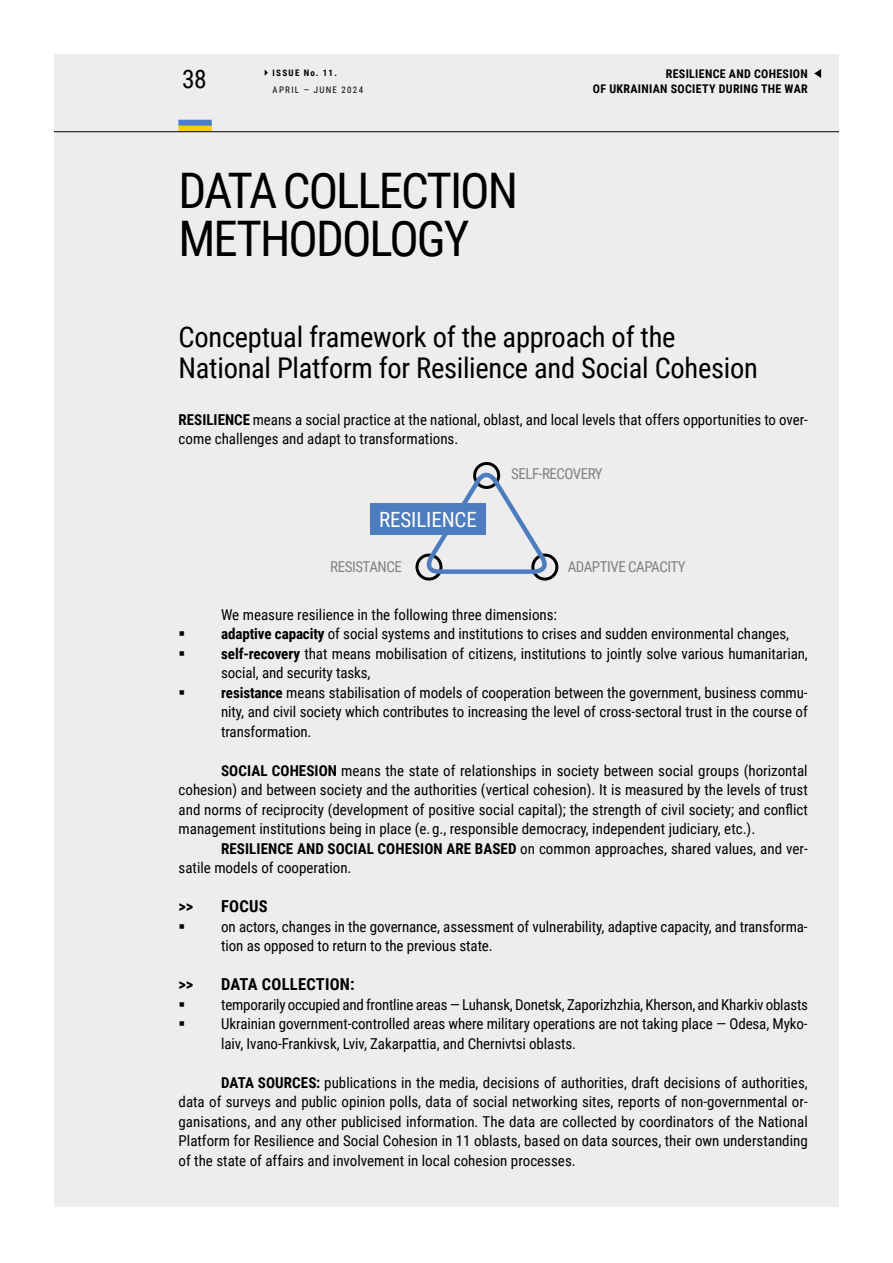
<style>
.page{position:relative;width:893px;height:1263px;background:#fff}
.page>*{position:absolute;margin:0;border:0;box-sizing:border-box;transform-origin:0 0}
.t1{font:49.05px/47.8px "Roboto Condensed";letter-spacing:-.04em;color:#000}
.t2{font:28.5px/31.5px "Roboto Condensed";letter-spacing:-.01em;color:#000}
.t3{font:25.5px "Roboto Condensed";color:#000}
.t4{font:21px "Roboto Condensed";letter-spacing:-.005em;color:#fff}
.t5{font:700 16.5px "Roboto Condensed";letter-spacing:.015em;color:#000}
.t6{font:15px/19.5px "Roboto Condensed";letter-spacing:-.005em;color:#000}
.t7{font:15px "Roboto Condensed";letter-spacing:-.03em;color:#808285}
.t8{font:700 12px/15px "Roboto Condensed";letter-spacing:.025em;color:#000;text-align:right}
.t9{font:9px "Roboto Condensed";letter-spacing:.145em;color:#000}
.t10{font:700 9px "Roboto Condensed";letter-spacing:.145em;color:#000}
.s1{font-weight:700}
</style>
<div class="page">
<div style="left:54px;top:54px;width:785px;height:1152px;background:#ededee"></div>
<svg style="left:265px;top:70px;width:3px;height:6px"></svg>
<svg style="left:814px;top:69px;width:7px;height:9px"></svg>
<div style="left:178px;top:126px;width:34px;height:6px;background:#ffcb05"></div>
<div style="left:178px;top:120px;width:34px;height:6px;background:#4d7dbf"></div>
<hr style="left:54px;top:131px;width:785px;height:1px;background:#000">
<div style="left:473px;top:462px;width:27px;height:27px;border:3px solid #000;border-radius:50%"></div>
<div style="left:415px;top:553px;width:27px;height:27px;border:3px solid #000;border-radius:50%"></div>
<div style="left:531px;top:553px;width:27px;height:27px;border:3px solid #000;border-radius:50%"></div>
<svg style="left:422px;top:467px;width:129px;height:109px"></svg>
<div style="left:370px;top:503px;width:116px;height:32px;background:#4d7dbf"></div>
<h3 class="t3" style="left:182px;top:61px;width:26px">38</h3>
<p class="t10" style="left:272px;top:66px;width:66px">ISSUE No. 11.</p>
<p class="t9" style="left:273px;top:83px;width:92px">APRIL — JUNE 2024</p>
<h1 class="t1" style="left:179px;top:165px;width:341px">DATA COLLECTION<br>METHODOLOGY</h1>
<p class="t8" style="left:593px;top:66px;width:216px">RESILIENCE AND COHESION<br>OF UKRAINIAN SOCIETY DURING THE WAR</p>
<h2 class="t2" style="left:179px;top:320px;width:581px">Conceptual framework of the approach of the<br>National Platform for Resilience and Social Cohesion</h2>
<p class="t6" style="left:179px;top:409px;width:631px"><span class="s1">RESILIENCE</span> means a social practice at the national, oblast, and local levels that offers opportunities to over&shy;come challenges and adapt to transformations.</p>
<h3 class="t4" style="left:379px;top:505px;width:99px">RESILIENCE</h3>
<p class="t7" style="left:330px;top:556px;width:73px">RESISTANCE</p>
<p class="t7" style="left:511px;top:463px;width:93px">SELF-RECOVERY</p>
<p class="t7" style="left:568px;top:556px;width:120px">ADAPTIVE CAPACITY</p>
<p class="t6" style="left:221px;top:604px;width:588px">We measure resilience in the following three dimensions:<br><span class="s1">adaptive capacity</span> of social systems and institutions to crises and sudden environmental changes, <span class="s1">self-recovery</span> that means mobilisation of citizens, institutions to jointly solve various humanitarian, social, and security tasks,<br><span class="s1">resistance</span> means stabilisation of models of cooperation between the government, business commu&shy;nity, and civil society which contributes to increasing the level of cross--sectoral trust in the course of transformation.</p>
<p class="t6" style="left:179px;top:760px;width:631px;text-align:justify;text-indent:43px"><span class="s1">SOCIAL COHESION</span> means the state of relationships in society between social groups (horizontal cohesion) and between society and the authorities (vertical cohesion). It is measured by the levels of trust and norms of reciprocity (development of positive social capital); the strength of civil society; and conflict management institutions being in place (e. g., responsible democracy, independent judiciary, etc.).</p>
<p class="t6" style="left:179px;top:838px;width:631px;text-indent:43px"><span class="s1">RESILIENCE AND SOCIAL COHESION ARE BASED</span> on common approaches, shared values, and ver&shy;satile models of cooperation.</p>
<p class="t5" style="left:179px;top:895px;width:16px">&gt;&gt;</p>
<p class="t5" style="left:221px;top:895px;width:48px">FOCUS</p>
<p class="t6" style="left:221px;top:916px;width:588px">on actors, changes in the governance, assessment of vulnerability, adaptive capacity, and transforma&shy;tion as opposed to return to the previous state.</p>
<p class="t5" style="left:179px;top:973px;width:16px">&gt;&gt;</p>
<p class="t5" style="left:221px;top:973px;width:135px">DATA COLLECTION:</p>
<p class="t6" style="left:221px;top:994px;width:588px;text-align:justify">temporarily occupied and frontline areas — Luhansk, Donetsk, Zaporizhzhia, Kherson, and Kharkiv oblasts Ukrainian government-controlled areas where military operations are not taking place — Odesa, Myko&shy;laiv, Ivano-Frankivsk, Lviv, Zakarpattia, and Chernivtsi oblasts.</p>
<p class="t6" style="left:179px;top:1072px;width:631px;text-align:justify;text-indent:43px"><span class="s1">DATA SOURCES:</span> publications in the media, decisions of authorities, draft decisions of authorities, data of surveys and public opinion polls, data of social networking sites, reports of non-governmental or&shy;ganisations, and any other publicised information. The data are collected by coordinators of the National Platform for Resilience and Social Cohesion in 11 oblasts, based on data sources, their own understanding of the state of affairs and involvement in local cohesion processes.</p>
</div>
